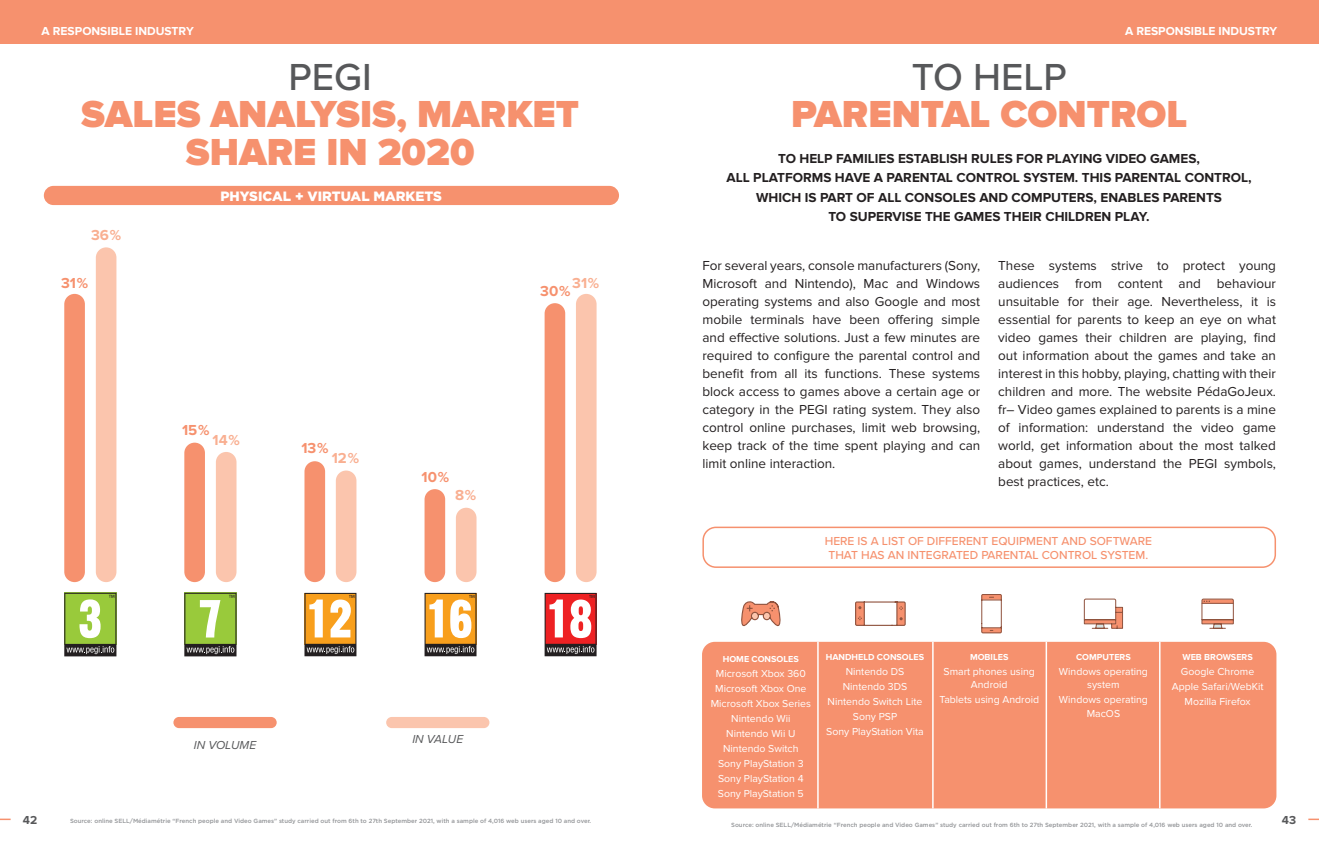
<style>
.page{position:relative;width:1319px;height:851px;background:#fff}
.page>*{position:absolute;margin:0;border:0;box-sizing:border-box;transform-origin:0 0}
.t1{font:900 39px/37.5px "Proxima Nova";color:#f6916e;text-align:center}
.t2{font:500 39px "Proxima Nova";color:#57585a}
.t3{font:700 15px "Proxima Nova";color:#f6916e}
.t4{font:700 15px "Proxima Nova";color:#f9af91}
.t5{font:13.5px/18px "Proxima Nova";color:#231f20;text-align:justify}
.t6{font:700 13.5px/19.5px "Proxima Nova";color:#231f20;text-align:center}
.t7{font:900 13.5px "Gotham";color:#fff}
.t8{font:500 12px/14.4px "Proxima Nova";color:#f6916e;text-align:center}
.t9{font:700 12px "Proxima Nova";color:#fff}
.t10{font:italic 12px "Proxima Nova";color:#57585a}
.t11{font:700 12px "Proxima Nova";color:#57585a}
.t12{font:10.5px/15px "Proxima Nova";color:#fff;text-align:center}
.t13{font:700 9px "Proxima Nova";color:#fff}
.t14{font:500 6px "Gotham";color:#939598}
</style>
<div class="page">
<div style="left:0;top:0;width:1318px;height:43px;background:#f6916e"></div>
<svg style="left:0;top:818px;width:11px;height:2px"></svg>
<svg style="left:1308px;top:818px;width:10px;height:2px"></svg>
<div style="left:44px;top:186px;width:575px;height:19px;background:#f6916e;border-radius:10px"></div>
<svg style="left:544px;top:592px;width:52px;height:64px"></svg>
<svg style="left:184px;top:592px;width:52px;height:64px;background:#90af52"></svg>
<svg style="left:304px;top:592px;width:52px;height:64px"></svg>
<svg style="left:424px;top:592px;width:52px;height:64px"></svg>
<svg style="left:64px;top:592px;width:52px;height:64px;background:#94b15b"></svg>
<div style="left:173px;top:716px;width:104px;height:12px;background:#f6916e;border-radius:6px"></div>
<div style="left:386px;top:716px;width:103px;height:12px;background:#fbc5ad;border-radius:6px"></div>
<div style="left:64px;top:294px;width:21px;height:288px;background:#f6916e;border-radius:10px"></div>
<div style="left:304px;top:461px;width:21px;height:121px;background:#f6916e;border-radius:10px"></div>
<div style="left:184px;top:442px;width:21px;height:140px;background:#f6916e;border-radius:10px"></div>
<div style="left:424px;top:489px;width:21px;height:93px;background:#f6916e;border-radius:10px"></div>
<div style="left:544px;top:303px;width:21px;height:279px;background:#f6916e;border-radius:10px"></div>
<div style="left:96px;top:247px;width:20px;height:335px;background:#fbc5ad;border-radius:10px"></div>
<div style="left:336px;top:470px;width:20px;height:112px;background:#fbc5ad;border-radius:10px"></div>
<div style="left:216px;top:452px;width:20px;height:130px;background:#fbc5ad;border-radius:10px"></div>
<div style="left:456px;top:507px;width:20px;height:75px;background:#fbc5ad;border-radius:10px"></div>
<div style="left:576px;top:294px;width:20px;height:288px;background:#fbc5ad;border-radius:10px"></div>
<div style="left:702px;top:641px;width:574px;height:167px;background:#f6916e;border-radius:13px"></div>
<hr style="left:817px;top:641px;width:1px;height:167px;background:#fff">
<hr style="left:1045px;top:641px;width:1px;height:167px;background:#fff">
<hr style="left:932px;top:641px;width:1px;height:167px;background:#fff">
<hr style="left:1158px;top:641px;width:2px;height:167px;background:#fff">
<div style="left:702px;top:526px;width:573px;height:42px;border:2px solid #f6916e;border-radius:13px"></div>
<svg style="left:855px;top:601px;width:51px;height:25px"></svg>
<svg style="left:981px;top:594px;width:21px;height:39px"></svg>
<svg style="left:741px;top:601px;width:40px;height:26px"></svg>
<svg style="left:1083px;top:598px;width:40px;height:31px"></svg>
<svg style="left:1201px;top:598px;width:32px;height:31px"></svg>
<p class="t9" style="left:42px;top:24px;width:154px">A RESPONSIBLE INDUSTRY</p>
<p class="t9" style="left:1124px;top:24px;width:154px">A RESPONSIBLE INDUSTRY</p>
<h1 class="t2" style="left:288px;top:47px;width:85px">PEGI</h1>
<h1 class="t1" style="left:81px;top:96px;width:499px">SALES ANALYSIS, MARKET<br>SHARE IN 2020</h1>
<p class="t7" style="left:220px;top:187px;width:223px">PHYSICAL + VIRTUAL MARKETS</p>
<p class="t4" style="left:91px;top:226px;width:32px">36 %</p>
<p class="t3" style="left:61px;top:274px;width:29px">31 %</p>
<p class="t3" style="left:182px;top:421px;width:29px">15 %</p>
<p class="t4" style="left:212px;top:431px;width:29px">14 %</p>
<p class="t3" style="left:301px;top:439px;width:29px">13 %</p>
<p class="t4" style="left:332px;top:449px;width:29px">12 %</p>
<p class="t3" style="left:421px;top:468px;width:29px">10 %</p>
<p class="t4" style="left:455px;top:486px;width:23px">8 %</p>
<p class="t4" style="left:572px;top:274px;width:29px">31 %</p>
<p class="t3" style="left:540px;top:282px;width:32px">30 %</p>
<p class="t10" style="left:194px;top:736px;width:64px">IN VOLUME</p>
<p class="t10" style="left:412px;top:730px;width:52px">IN VALUE</p>
<h1 class="t2" style="left:911px;top:47px;width:156px">TO HELP</h1>
<h1 class="t1" style="left:791px;top:96px;width:397px">PARENTAL CONTROL</h1>
<p class="t6" style="left:726px;top:149px;width:526px">TO HELP FAMILIES ESTABLISH RULES FOR PLAYING VIDEO GAMES,<br>ALL PLATFORMS HAVE A PARENTAL CONTROL SYSTEM. THIS PARENTAL CONTROL, WHICH IS PART OF ALL CONSOLES AND COMPUTERS, ENABLES PARENTS<br>TO SUPERVISE THE GAMES THEIR CHILDREN PLAY.</p>
<p class="t5" style="left:702px;top:256px;width:279px">For several years, console manufacturers (Sony, Microsoft and Nintendo), Mac and Windows operating systems and also Google and most mobile terminals have been offering simple and effective solutions. Just a few minutes are required to configure the parental control and benefit from all its functions. These systems block access to games above a certain age or category in the PEGI rating system. They also control online purchases, limit web browsing, keep track of the time spent playing and can limit online interaction.</p>
<p class="t5" style="left:998px;top:256px;width:279px">These systems strive to protect young audiences from content and behaviour unsuitable for their age. Nevertheless, it is essential for parents to keep an eye on what video games their children are playing, find out information about the games and take an interest in this hobby, playing, chatting with their children and more. The website PédaGoJeux. fr– Video games explained to parents is a mine of information: understand the video game world, get information about the most talked about games, understand the PEGI symbols, best practices, etc.</p>
<p class="t8" style="left:824px;top:533px;width:329px">HERE IS A LIST OF DIFFERENT EQUIPMENT AND SOFTWARE<br>THAT HAS AN INTEGRATED PARENTAL CONTROL SYSTEM.</p>
<p class="t13" style="left:722px;top:653px;width:77px">HOME CONSOLES</p>
<p class="t12" style="left:710px;top:666px;width:102px">Microsoft Xbox 360<br>Microsoft Xbox One<br>Microsoft Xbox Series<br>Nintendo Wii<br>Nintendo Wii U<br>Nintendo Switch<br>Sony PlayStation 3<br>Sony PlayStation 4<br>Sony PlayStation 5</p>
<p class="t13" style="left:825px;top:651px;width:100px">HANDHELD CONSOLES</p>
<p class="t12" style="left:826px;top:663px;width:99px">Nintendo DS<br>Nintendo 3DS<br>Nintendo Switch Lite<br>Sony PSP<br>Sony PlayStation Vita</p>
<p class="t13" style="left:969px;top:651px;width:40px">MOBILES</p>
<p class="t12" style="left:943px;top:664px;width:93px;line-height:13.5px">Smart phones using<br>Android</p>
<p class="t12" style="left:939px;top:692px;width:101px">Tablets using Android</p>
<p class="t13" style="left:1075px;top:651px;width:56px">COMPUTERS</p>
<p class="t12" style="left:1058px;top:664px;width:90px;line-height:13.5px">Windows operating system</p>
<p class="t12" style="left:1058px;top:693px;width:90px;line-height:13.5px">Windows operating<br>MacOS</p>
<p class="t13" style="left:1182px;top:651px;width:72px">WEB BROWSERS</p>
<p class="t12" style="left:1171px;top:663px;width:93px">Google Chrome<br>Apple Safari/WebKit<br>Mozilla Firefox</p>
<p class="t11" style="left:23px;top:813px;width:16px">42</p>
<p class="t11" style="left:1281px;top:813px;width:16px">43</p>
<p class="t14" style="left:70px;top:817px;width:522px">Source: online SELL/Médiamétrie “French people and Video Games” study carried out from 6th to 27th September 2021, with a sample of 4,016 web users aged 10 and over.</p>
<p class="t14" style="left:731px;top:820px;width:522px">Source: online SELL/Médiamétrie “French people and Video Games” study carried out from 6th to 27th September 2021, with a sample of 4,016 web users aged 10 and over.</p>
</div>
